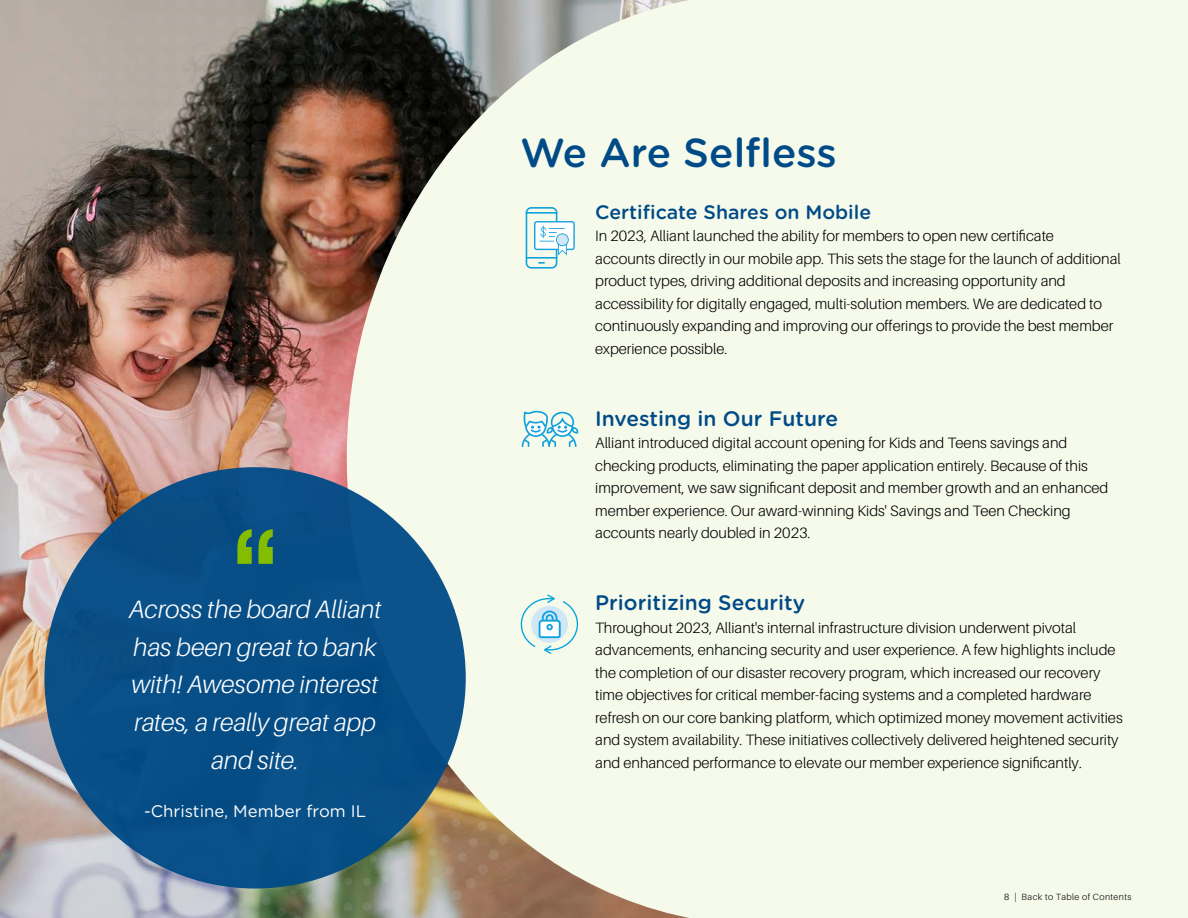
<style>
.page{position:relative;width:1188px;height:918px;background:#fff}
.page>*{position:absolute;margin:0;border:0;box-sizing:border-box;transform-origin:0 0}
.t1{font:500 40.5px "Gotham Rounded";color:#004a87}
.t2{font:italic 300 25.05px/37.7px "Aileron";color:#fff;text-align:center}
.t3{font:500 21px "Gotham Rounded";color:#004a87}
.t4{font:500 19.5px "Gotham Rounded";color:#004a87}
.t5{font:16.8px "Gotham Rounded";color:#fff}
.t6{font:300 15px/22.5px "Aileron";color:#000}
.t7{font:300 9px "Aileron";letter-spacing:.05em;color:#000}
</style>
<div class="page">
<img style="left:0;top:0;width:347px;height:918px">
<svg style="left:165px;top:869px;width:129px;height:49px;background:#9aa4a1"></svg>
<svg style="left:294px;top:868px;width:53px;height:50px;background:#87947c"></svg>
<svg style="left:60px;top:382px;width:187px;height:86px;background:#cb9c8c"></svg>
<svg style="left:347px;top:0;width:366px;height:918px;background:#dddccd"></svg>
<div style="left:713px;top:0;width:475px;height:918px;background:#f6faeb"></div>
<div style="left:44px;top:467px;width:422px;height:422px;background:#084f87;border-radius:50%"></div>
<svg style="left:237px;top:529px;width:36px;height:35px"></svg>
<svg style="left:526px;top:207px;width:49px;height:62px"></svg>
<svg style="left:522px;top:410px;width:57px;height:37px;background:#b7e1e9"></svg>
<svg style="left:520px;top:594px;width:59px;height:60px;background:#d0ebec"></svg>
<h2 class="t2" style="left:129px;top:591px;width:254px">Across the board Alliant has been great to bank with! Awesome interest rates, a really great app and site.</h2>
<p class="t5" style="left:144px;top:799px;width:223px">-Christine, Member from IL</p>
<h1 class="t1" style="left:520px;top:124px;width:318px">We Are Selfless</h1>
<h3 class="t4" style="left:595px;top:198px;width:277px">Certificate Shares on Mobile</h3>
<p class="t6" style="left:595px;top:225px;width:527px">In 2023, Alliant launched the ability for members to open new certificate<br>accounts directly in our mobile app. This sets the stage for the launch of additional product types, driving additional deposits and increasing opportunity and accessibility for digitally engaged, multi-solution members. We are dedicated to continuously expanding and improving our offerings to provide the best member experience possible.</p>
<h3 class="t3" style="left:595px;top:403px;width:244px">Investing in Our Future</h3>
<p class="t6" style="left:595px;top:432px;width:515px">Alliant introduced digital account opening for Kids and Teens savings and checking products, eliminating the paper application entirely. Because of this improvement, we saw significant deposit and member growth and an enhanced member experience. Our award-winning Kids' Savings and Teen Checking accounts nearly doubled in 2023.</p>
<h3 class="t3" style="left:595px;top:588px;width:211px">Prioritizing Security</h3>
<p class="t6" style="left:595px;top:616px;width:529px">Throughout 2023, Alliant's internal infrastructure division underwent pivotal advancements, enhancing security and user experience. A few highlights include the completion of our disaster recovery program, which increased our recovery time objectives for critical member-facing systems and a completed hardware refresh on our core banking platform, which optimized money movement activities and system availability. These initiatives collectively delivered heightened security and enhanced performance to elevate our member experience significantly.</p>
<p class="t7" style="left:1004px;top:892px;width:129px">8 | Back to Table of Contents</p>
</div>
